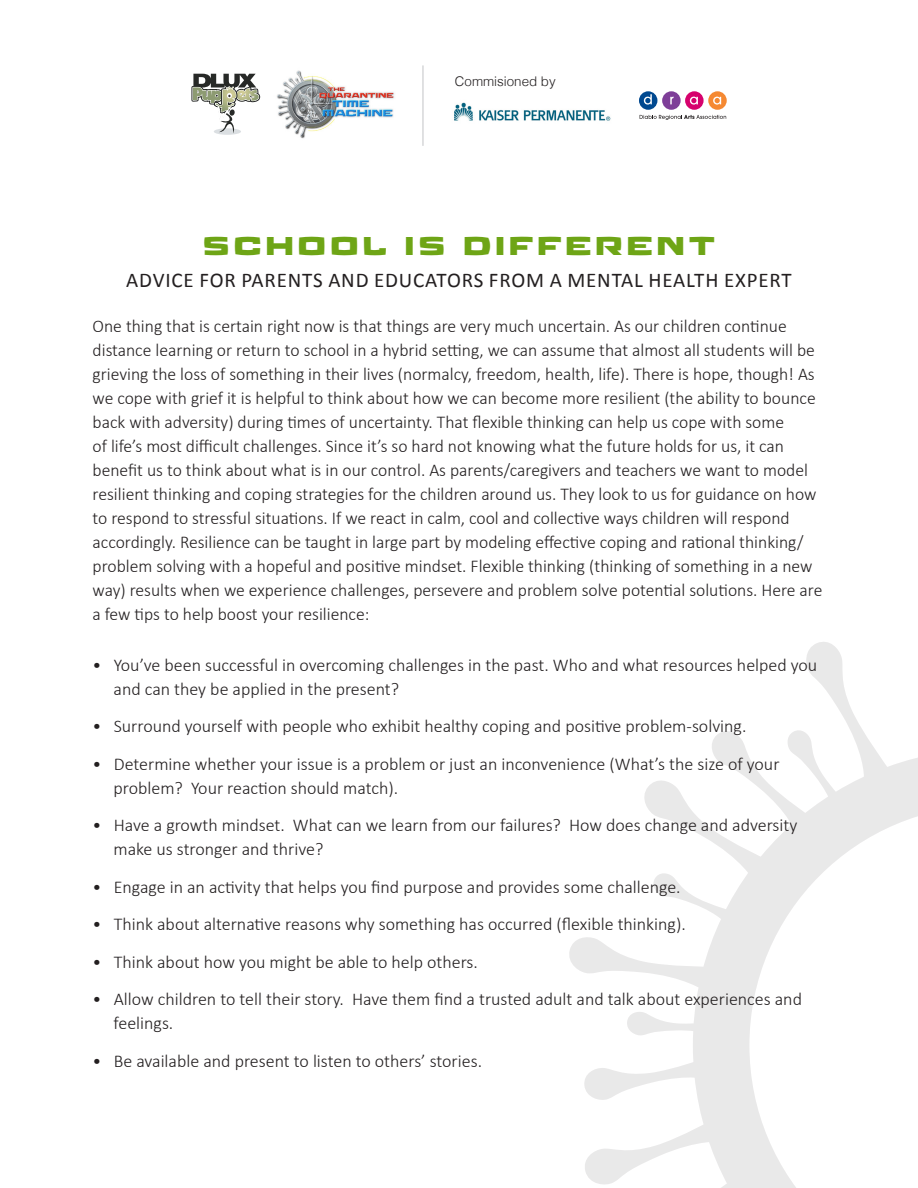
<style>
.page{position:relative;width:918px;height:1188px;background:#fff}
.page>*{position:absolute;margin:0;border:0;box-sizing:border-box;transform-origin:0 0}
.t1{font:800 30px "Aviano Future";letter-spacing:.16em;color:#6ea516;scale:.91 1}
.t2{font:21px "Calibri";letter-spacing:.04em;color:#231f20}
.t3{font:300 18px/24px "Calibri";color:#231f20}
.t4{font:300 13.35px "Helvetica";color:#231f20}
</style>
<div class="page">
<svg style="left:644px;top:642px;width:231px;height:262px"></svg>
<svg style="left:569px;top:937px;width:124px;height:48px"></svg>
<svg style="left:584px;top:1062px;width:109px;height:38px"></svg>
<svg style="left:627px;top:1012px;width:66px;height:23px"></svg>
<svg style="left:585px;top:1130px;width:108px;height:55px"></svg>
<svg style="left:693px;top:749px;width:225px;height:439px"></svg>
<svg style="left:191px;top:74px;width:69px;height:61px"></svg>
<img style="left:277px;top:70px;width:117px;height:69px">
<svg style="left:685px;top:91px;width:19px;height:19px"></svg>
<svg style="left:708px;top:91px;width:19px;height:19px"></svg>
<div style="left:639px;top:91px;width:18px;height:19px;background:#014990;border-radius:50%"></div>
<div style="left:662px;top:91px;width:19px;height:19px;background:#7e3e98;border-radius:50%"></div>
<svg style="left:644px;top:94px;width:8px;height:11px"></svg>
<svg style="left:670px;top:97px;width:4px;height:7px"></svg>
<svg style="left:690px;top:97px;width:8px;height:8px"></svg>
<svg style="left:713px;top:97px;width:8px;height:8px"></svg>
<svg style="left:640px;top:115px;width:86px;height:5px"></svg>
<hr style="left:422px;top:65px;width:2px;height:81px;background:#d1d2d4">
<img style="left:454px;top:102px;width:157px;height:19px">
<p class="t4" style="left:455px;top:70px;width:102px">Commisioned by</p>
<p class="t1" style="left:203px;top:232px;width:564px">SCHOOL IS DIFFERENT</p>
<p class="t2" style="left:126px;top:266px;width:667px">ADVICE FOR PARENTS AND EDUCATORS FROM A MENTAL HEALTH EXPERT</p>
<p class="t3" style="left:93px;top:313px;width:731px">One thing that is certain right now is that things are very much uncertain. As our children continue distance learning or return to school in a hybrid setting, we can assume that almost all students will be grieving the loss of something in their lives (normalcy, freedom, health, life). There is hope, though! As we cope with grief it is helpful to think about how we can become more resilient (the ability to bounce back with adversity) during times of uncertainty. That flexible thinking can help us cope with some<br>of life’s most difficult challenges. Since it’s so hard not knowing what the future holds for us, it can benefit us to think about what is in our control. As parents/caregivers and teachers we want to model resilient thinking and coping strategies for the children around us. They look to us for guidance on how to respond to stressful situations. If we react in calm, cool and collective ways children will respond accordingly. Resilience can be taught in large part by modeling effective coping and rational thinking/ problem solving with a hopeful and positive mindset. Flexible thinking (thinking of something in a new way) results when we experience challenges, persevere and problem solve potential solutions. Here are a few tips to help boost your resilience:</p>
<p class="t3" style="left:114px;top:652px;width:705px;text-indent:-21px">• You’ve been successful in overcoming challenges in the past. Who and what resources helped you and can they be applied in the present?</p>
<p class="t3" style="left:93px;top:714px;width:655px">• Surround yourself with people who exhibit healthy coping and positive problem-solving.</p>
<p class="t3" style="left:114px;top:751px;width:667px;text-indent:-21px">• Determine whether your issue is a problem or just an inconvenience (What’s the size of your problem? Your reaction should match).</p>
<p class="t3" style="left:114px;top:813px;width:685px;text-indent:-21px">• Have a growth mindset. What can we learn from our failures? How does change and adversity make us stronger and thrive?</p>
<p class="t3" style="left:93px;top:874px;width:590px">• Engage in an activity that helps you find purpose and provides some challenge.</p>
<p class="t3" style="left:93px;top:912px;width:595px">• Think about alternative reasons why something has occurred (flexible thinking).</p>
<p class="t3" style="left:93px;top:949px;width:387px">• Think about how you might be able to help others.</p>
<p class="t3" style="left:114px;top:987px;width:690px;text-indent:-21px">• Allow children to tell their story. Have them find a trusted adult and talk about experiences and feelings.</p>
<p class="t3" style="left:93px;top:1048px;width:391px">• Be available and present to listen to others’ stories.</p>
</div>
